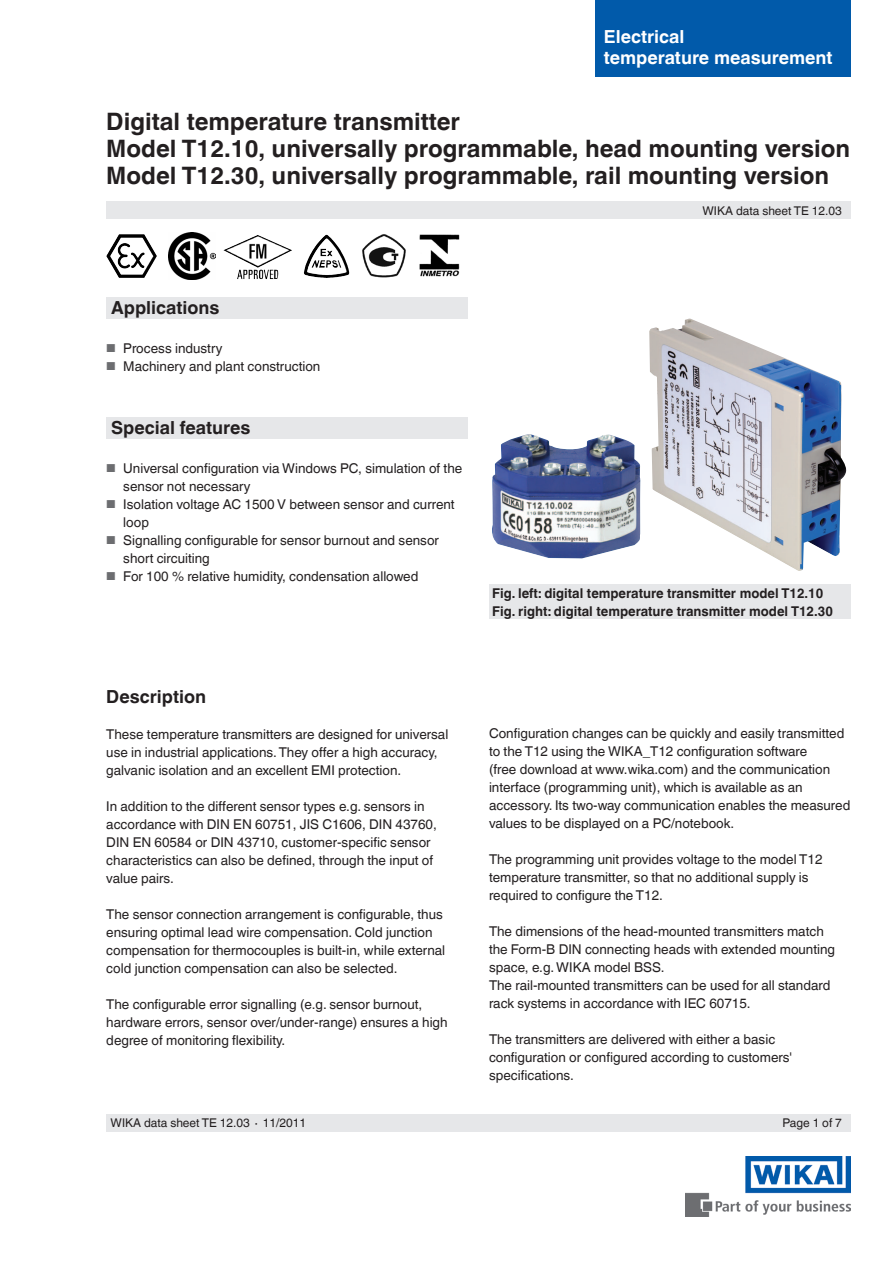
<style>
.page{position:relative;width:893px;height:1263px;background:#fff}
.page>*{position:absolute;margin:0;border:0;box-sizing:border-box;transform-origin:0 0}
.t1{font:700 24px/27px "Helvetica World";color:#231f20}
.t2{font:700 18px "Helvetica World";color:#231f20}
.t3{font:700 18px/21px "Helvetica World";color:#fff}
.t4{font:13.5px/18px "Helvetica World";color:#231f20}
.t5{font:700 13.5px/18px "Helvetica World";color:#231f20}
.t6{font:12px "Helvetica World";color:#231f20}
.s1{font-size:11.55px;color:#6c6d70}
</style>
<div class="page">
<div style="left:106px;top:298px;width:362px;height:21px;background:#e6e7e9"></div>
<img style="left:685px;top:1157px;width:165px;height:59px">
<div style="left:106px;top:202px;width:744px;height:17px;background:#e6e7e9"></div>
<div style="left:106px;top:1114px;width:744px;height:17px;background:#e6e7e9"></div>
<div style="left:595px;top:0;width:255px;height:77px;background:#015aaa"></div>
<div style="left:106px;top:417px;width:362px;height:21px;background:#e6e7e9"></div>
<img style="left:492px;top:434px;width:148px;height:124px">
<img style="left:649px;top:319px;width:197px;height:252px">
<img style="left:106px;top:234px;width:13px;height:39px">
<img style="left:168px;top:232px;width:47px;height:47px">
<img style="left:223px;top:235px;width:69px;height:44px">
<img style="left:362px;top:234px;width:44px;height:44px">
<img style="left:419px;top:234px;width:41px;height:43px">
<img style="left:308px;top:235px;width:18px;height:24px">
<div style="left:489px;top:584px;width:361px;height:35px;background:#e6e7e9"></div>
<h2 class="t3" style="left:604px;top:26px;width:230px">Electrical<br>temperature measurement</h2>
<h1 class="t1" style="left:106px;top:108px;width:745px">Digital temperature transmitter<br>Model T12.10, universally programmable, head mounting version<br>Model T12.30, universally programmable, rail mounting version</h1>
<p class="t6" style="left:702px;top:204px;width:141px">WIKA data sheet TE 12.03</p>
<h2 class="t2" style="left:111px;top:297px;width:110px">Applications</h2>
<p class="t4" style="left:106px;top:339px;width:118px"><span class="s1">■</span> Process industry</p>
<p class="t4" style="left:106px;top:357px;width:216px"><span class="s1">■</span> Machinery and plant construction</p>
<h2 class="t2" style="left:111px;top:417px;width:141px">Special features</h2>
<p class="t4" style="left:123px;top:459px;width:340px;text-indent:-17px"><span class="s1">■</span> Universal configuration via Windows PC, simulation of the sensor not necessary</p>
<p class="t4" style="left:123px;top:495px;width:333px;text-indent:-17px"><span class="s1">■</span> Isolation voltage AC 1500 V between sensor and current loop</p>
<p class="t4" style="left:123px;top:531px;width:317px;text-indent:-17px"><span class="s1">■</span> Signalling configurable for sensor burnout and sensor short circuiting</p>
<p class="t4" style="left:106px;top:567px;width:314px"><span class="s1">■</span> For 100 % relative humidity, condensation allowed</p>
<p class="t5" style="left:492px;top:584px;width:342px">Fig. left: digital temperature transmitter model T12.10<br>Fig. right: digital temperature transmitter model T12.30</p>
<h2 class="t2" style="left:106px;top:686px;width:101px">Description</h2>
<p class="t4" style="left:106px;top:725px;width:344px">These temperature transmitters are designed for universal use in industrial applications.They offer a high accuracy, galvanic isolation and an excellent EMI protection.</p>
<p class="t4" style="left:106px;top:797px;width:332px">In addition to the different sensor types e.g. sensors in accordance with DIN EN 60751, JIS C1606, DIN 43760, DIN EN 60584 or DIN 43710, customer-specific sensor characteristics can also be defined, through the input of value pairs.</p>
<p class="t4" style="left:106px;top:905px;width:340px">The sensor connection arrangement is configurable, thus ensuring optimal lead wire compensation. Cold junction compensation for thermocouples is built-in, while external cold junction compensation can also be selected.</p>
<p class="t4" style="left:106px;top:995px;width:343px">The configurable error signalling (e.g. sensor burnout, hardware errors, sensor over/under-range) ensures a high degree of monitoring flexibility.</p>
<p class="t4" style="left:489px;top:725px;width:363px">Configuration changes can be quickly and easily transmitted to the T12 using the WIKA_T12 configuration software<br>(free download at www.wika.com) and the communication interface (programming unit), which is available as an accessory. Its two-way communication enables the measured values to be displayed on a PC/notebook.</p>
<p class="t4" style="left:489px;top:851px;width:335px">The programming unit provides voltage to the model T12 temperature transmitter, so that no additional supply is required to configure the T12.</p>
<p class="t4" style="left:489px;top:923px;width:348px">The dimensions of the head-mounted transmitters match the Form-B DIN connecting heads with extended mounting space, e.g.WIKA model BSS.<br>The rail-mounted transmitters can be used for all standard rack systems in accordance with IEC 60715.</p>
<p class="t4" style="left:489px;top:1030px;width:305px">The transmitters are delivered with either a basic configuration or configured according to customers' specifications.</p>
<p class="t6" style="left:111px;top:1116px;width:197px">WIKA data sheet TE 12.03 ∙ 11/2011</p>
<p class="t6" style="left:782px;top:1116px;width:61px">Page 1 of 7</p>
</div>
